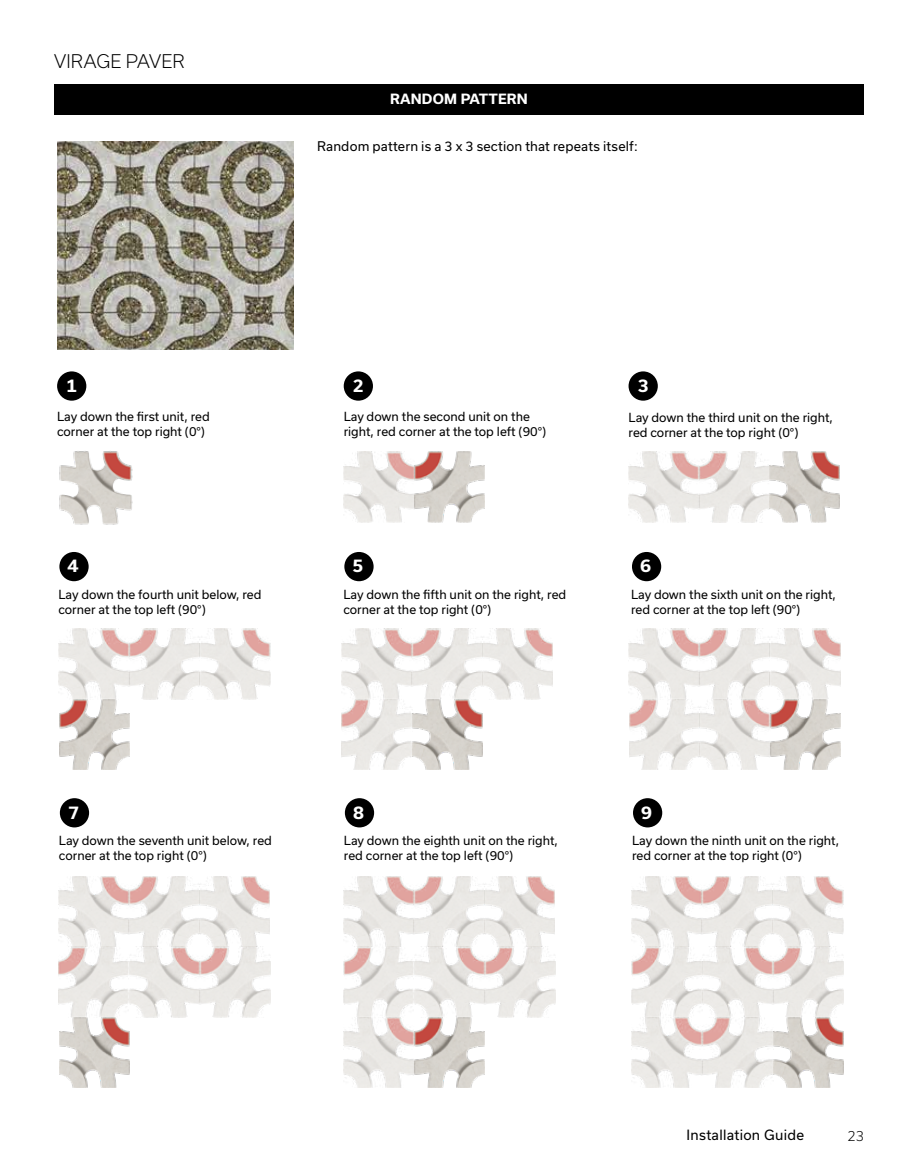
<style>
.page{position:relative;width:918px;height:1175px;background:#fff}
.page>*{position:absolute;margin:0;border:0;box-sizing:border-box;transform-origin:0 0}
.t1{font:300 18px "Usual";letter-spacing:.01em;color:#000}
.t2{font:700 16.8px "Usual";color:#fff}
.t3{font:13.5px "Usual";letter-spacing:.02em;color:#000}
.t4{font:700 13.5px "Usual";letter-spacing:.015em;color:#fff}
.t5{font:300 13.5px "Usual";color:#000}
.t6{font:12.75px "Usual";letter-spacing:.01em;color:#000}
.t7{font:12px/15px "Usual";color:#000}
</style>
<div class="page">
<img style="left:57px;top:141px;width:236px;height:209px">
<div style="left:54px;top:84px;width:810px;height:30px;background:#000"></div>
<div style="left:57px;top:371px;width:29px;height:30px;background:#000;border-radius:50%"></div>
<div style="left:344px;top:371px;width:29px;height:30px;background:#000;border-radius:50%"></div>
<div style="left:629px;top:371px;width:29px;height:30px;background:#000;border-radius:50%"></div>
<div style="left:59px;top:552px;width:30px;height:29px;background:#000;border-radius:50%"></div>
<div style="left:344px;top:552px;width:30px;height:29px;background:#000;border-radius:50%"></div>
<div style="left:632px;top:552px;width:29px;height:29px;background:#000;border-radius:50%"></div>
<div style="left:60px;top:798px;width:29px;height:29px;background:#000;border-radius:50%"></div>
<div style="left:345px;top:798px;width:29px;height:29px;background:#000;border-radius:50%"></div>
<div style="left:633px;top:798px;width:29px;height:29px;background:#000;border-radius:50%"></div>
<img style="left:59px;top:451px;width:74px;height:74px">
<img style="left:344px;top:451px;width:141px;height:71px">
<img style="left:59px;top:629px;width:211px;height:70px">
<img style="left:58px;top:876px;width:212px;height:141px">
<img style="left:343px;top:876px;width:212px;height:141px">
<img style="left:631px;top:876px;width:213px;height:211px">
<img style="left:344px;top:1017px;width:141px;height:70px">
<img style="left:59px;top:699px;width:70px;height:71px">
<img style="left:59px;top:1017px;width:70px;height:70px">
<img style="left:412px;top:629px;width:141px;height:70px">
<img style="left:629px;top:629px;width:211px;height:141px">
<img style="left:341px;top:629px;width:71px;height:141px">
<img style="left:412px;top:699px;width:70px;height:71px">
<img style="left:629px;top:451px;width:211px;height:71px">
<h1 class="t1" style="left:54px;top:50px;width:132px">VIRAGE PAVER</h1>
<p class="t4" style="left:390px;top:92px;width:139px">RANDOM PATTERN</p>
<p class="t6" style="left:317px;top:139px;width:322px">Random pattern is a 3 x 3 section that repeats itself:</p>
<h2 class="t2" style="left:66px;top:376px;width:12px">1</h2>
<h2 class="t2" style="left:353px;top:376px;width:12px">2</h2>
<h2 class="t2" style="left:638px;top:376px;width:12px">3</h2>
<p class="t7" style="left:57px;top:409px;width:154px">Lay down the first unit, red corner at the top right (0°)</p>
<p class="t7" style="left:344px;top:409px;width:204px">Lay down the second unit on the right, red corner at the top left (90°)</p>
<p class="t7" style="left:629px;top:410px;width:206px">Lay down the third unit on the right, red corner at the top right (0°)</p>
<h2 class="t2" style="left:68px;top:556px;width:12px">4</h2>
<h2 class="t2" style="left:353px;top:556px;width:12px">5</h2>
<h2 class="t2" style="left:640px;top:556px;width:12px">6</h2>
<p class="t7" style="left:58px;top:586px;width:205px">Lay down the fourth unit below, red corner at the top left (90°)</p>
<p class="t7" style="left:343px;top:586px;width:224px">Lay down the fifth unit on the right, red corner at the top right (0°)</p>
<p class="t7" style="left:631px;top:586px;width:206px">Lay down the sixth unit on the right, red corner at the top left (90°)</p>
<h2 class="t2" style="left:68px;top:802px;width:12px">7</h2>
<h2 class="t2" style="left:353px;top:802px;width:12px">8</h2>
<h2 class="t2" style="left:641px;top:802px;width:12px">9</h2>
<p class="t7" style="left:59px;top:832px;width:214px">Lay down the seventh unit below, red corner at the top right (0°)</p>
<p class="t7" style="left:344px;top:832px;width:216px">Lay down the eighth unit on the right, red corner at the top left (90°)</p>
<p class="t7" style="left:632px;top:832px;width:209px">Lay down the ninth unit on the right, red corner at the top right (0°)</p>
<p class="t3" style="left:687px;top:1127px;width:119px">Installation Guide</p>
<p class="t5" style="left:848px;top:1127px;width:18px">23</p>
</div>
